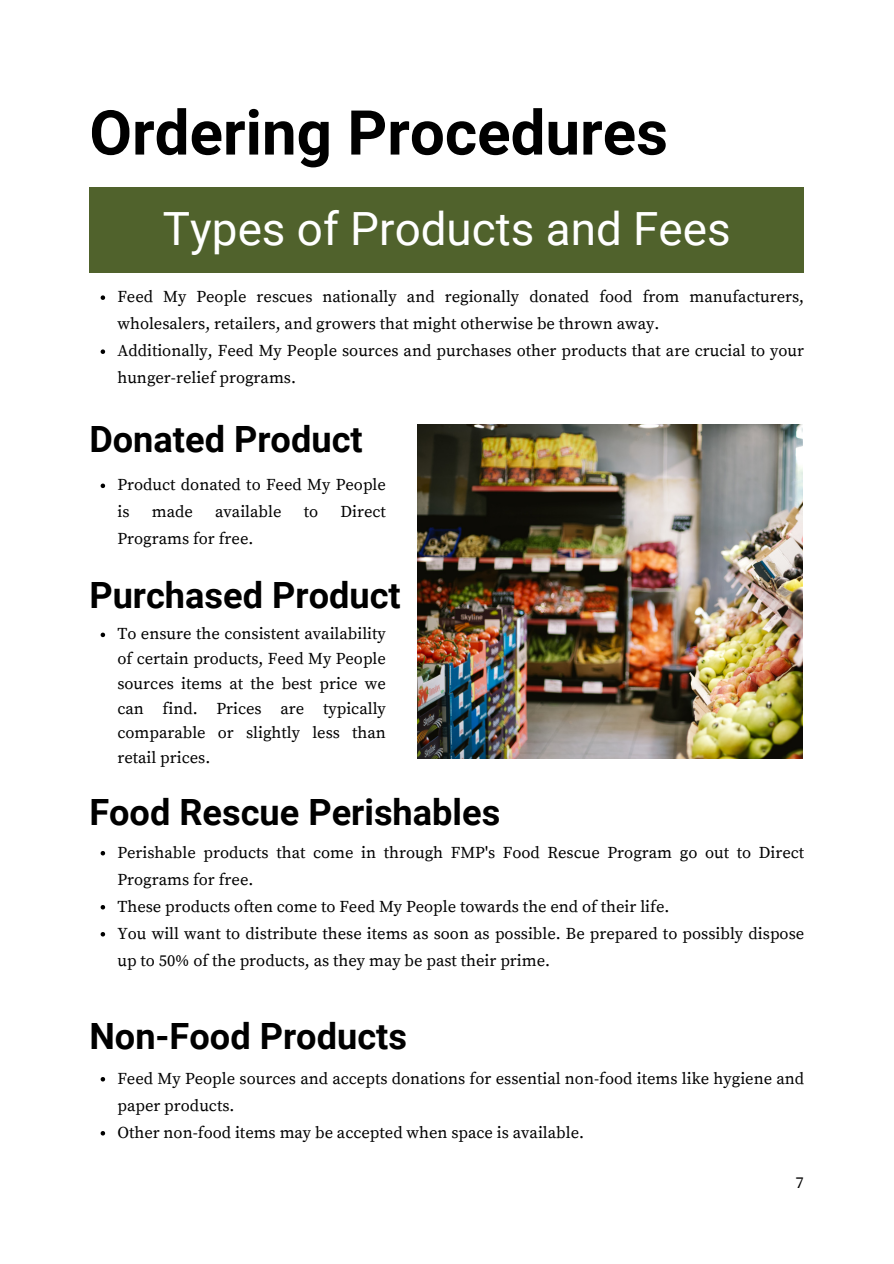
<style>
.page{position:relative;width:894px;height:1264px;background:#fff}
.page>*{position:absolute;margin:0;border:0;box-sizing:border-box;transform-origin:0 0}
.t1{font:700 61.8px "Roboto";color:#000}
.t2{font:45.75px "Roboto";color:#fff}
.t3{font:700 36.15px "Roboto";color:#000}
.t4{font:16.5px/27px "Source Serif Pro";color:#000}
</style>
<div class="page">
<div style="left:89px;top:187px;width:715px;height:85px;background:#50622c"></div>
<img style="left:417px;top:424px;width:385px;height:334px">
<svg style="left:101px;top:295px;width:4px;height:5px"></svg>
<svg style="left:101px;top:349px;width:4px;height:5px"></svg>
<svg style="left:101px;top:483px;width:4px;height:5px"></svg>
<svg style="left:101px;top:632px;width:4px;height:5px"></svg>
<svg style="left:101px;top:851px;width:4px;height:4px"></svg>
<svg style="left:101px;top:905px;width:4px;height:4px"></svg>
<svg style="left:101px;top:932px;width:4px;height:4px"></svg>
<svg style="left:101px;top:1077px;width:4px;height:4px"></svg>
<svg style="left:101px;top:1131px;width:4px;height:4px"></svg>
<h1 class="t1" style="left:89px;top:97px;width:580px">Ordering Procedures</h1>
<h2 class="t2" style="left:163px;top:202px;width:569px">Types of Products and Fees</h2>
<p class="t4" style="left:117px;top:284px;width:688px">Feed My People rescues nationally and regionally donated food from manufacturers, wholesalers, retailers, and growers that might otherwise be thrown away.<br>Additionally, Feed My People sources and purchases other products that are crucial to your hunger-relief programs.</p>
<h3 class="t3" style="left:89px;top:419px;width:275px">Donated Product</h3>
<p class="t4" style="left:117px;top:472px;width:270px">Product donated to Feed My People is</p>
<p class="t4" style="left:152px;top:499px;width:43px">made</p>
<p class="t4" style="left:215px;top:499px;width:68px">available</p>
<p class="t4" style="left:304px;top:499px;width:16px">to</p>
<p class="t4" style="left:340px;top:499px;width:47px">Direct</p>
<p class="t4" style="left:117px;top:526px;width:137px">Programs for free.</p>
<h3 class="t3" style="left:89px;top:574px;width:313px">Purchased Product</h3>
<p class="t4" style="left:117px;top:622px;width:270px;line-height:24.8px;text-align:justify">To ensure the consistent availability of certain products, Feed My People sources items at the best price we can find. Prices are typically comparable or slightly less than retail prices.</p>
<h3 class="t3" style="left:89px;top:791px;width:412px">Food Rescue Perishables</h3>
<p class="t4" style="left:117px;top:839px;width:688px">Perishable products that come in through FMP's Food Rescue Program go out to Direct Programs for free.<br>These products often come to Feed My People towards the end of their life.<br>You will want to distribute these items as soon as possible. Be prepared to possibly dispose up to 50% of the products, as they may be past their prime.</p>
<h3 class="t3" style="left:89px;top:1015px;width:319px">Non-Food Products</h3>
<p class="t4" style="left:117px;top:1065px;width:688px">Feed My People sources and accepts donations for essential non-food items like hygiene and paper products.<br>Other non-food items may be accepted when space is available.</p>
<p class="t4" style="left:795px;top:1169px;width:10px">7</p>
</div>
